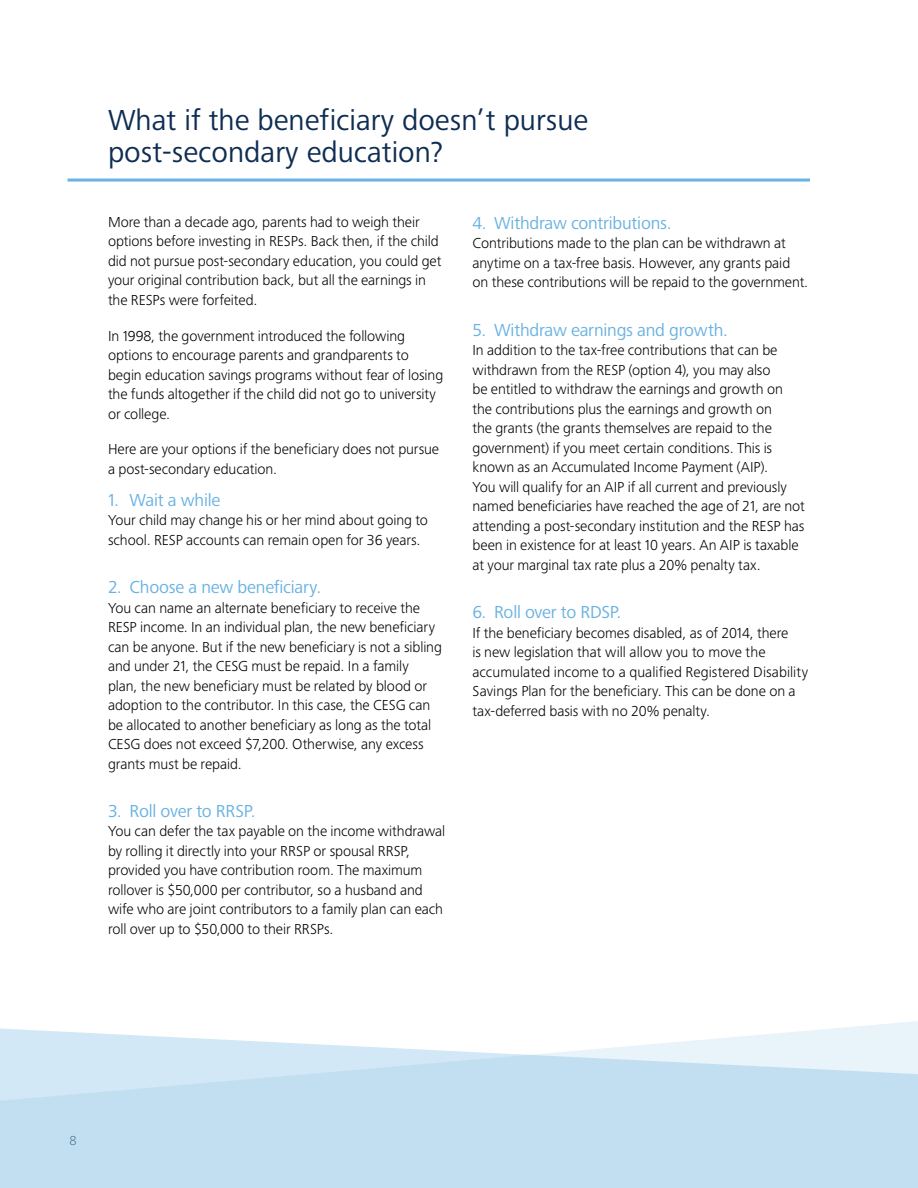
<style>
.page{position:relative;width:918px;height:1188px;background:#fff}
.page>*{position:absolute;margin:0;border:0;box-sizing:border-box;transform-origin:0 0}
.t1{font:30px/32.2px "Frutiger Next Pro";color:#0f2d52}
.t2{font:18px "Frutiger Next Pro";letter-spacing:-.015em;color:#6ab2e2}
.t3{font:300 15px/19.5px "Frutiger Next Pro";letter-spacing:-.005em;color:#000}
.t4{font:300 13.5px "Frutiger Next Pro";color:#485865}
</style>
<div class="page">
<hr style="left:68px;top:179px;width:742px;height:3px;background:#6ab2e2">
<svg style="left:0;top:1028px;width:918px;height:160px;background:#cbe3f4"></svg>
<h1 class="t1" style="left:108px;top:104px;width:482px">What if the beneficiary doesn’t pursue post-secondary education?</h1>
<p class="t3" style="left:108px;top:212px;width:335px">More than a decade ago, parents had to weigh their options before investing in RESPs. Back then, if the child did not pursue post-secondary education, you could get your original contribution back, but all the earnings in the RESPs were forfeited.</p>
<p class="t3" style="left:108px;top:326px;width:337px">In 1998, the government introduced the following options to encourage parents and grandparents to begin education savings programs without fear of losing the funds altogether if the child did not go to university or college.</p>
<p class="t3" style="left:108px;top:439px;width:333px">Here are your options if the beneficiary does not pursue a post-secondary education.</p>
<p class="t2" style="left:108px;top:490px;width:114px">1. Wait a while</p>
<p class="t3" style="left:108px;top:511px;width:322px">Your child may change his or her mind about going to school. RESP accounts can remain open for 36 years.</p>
<p class="t2" style="left:108px;top:577px;width:215px">2. Choose a new beneficiary.</p>
<p class="t3" style="left:108px;top:598px;width:336px">You can name an alternate beneficiary to receive the RESP income. In an individual plan, the new beneficiary can be anyone. But if the new beneficiary is not a sibling and under 21, the CESG must be repaid. In a family plan, the new beneficiary must be related by blood or adoption to the contributor. In this case, the CESG can be allocated to another beneficiary as long as the total CESG does not exceed $7,200. Otherwise, any excess grants must be repaid.</p>
<p class="t2" style="left:108px;top:801px;width:149px">3. Roll over to RRSP.</p>
<p class="t3" style="left:108px;top:822px;width:339px">You can defer the tax payable on the income withdrawal by rolling it directly into your RRSP or spousal RRSP, provided you have contribution room. The maximum rollover is $50,000 per contributor, so a husband and wife who are joint contributors to a family plan can each roll over up to $50,000 to their RRSPs.</p>
<p class="t2" style="left:472px;top:213px;width:201px">4. Withdraw contributions.</p>
<p class="t3" style="left:472px;top:234px;width:337px">Contributions made to the plan can be withdrawn at anytime on a tax-free basis. However, any grants paid on these contributions will be repaid to the government.</p>
<p class="t2" style="left:472px;top:319px;width:257px">5. Withdraw earnings and growth.</p>
<p class="t3" style="left:472px;top:341px;width:334px">In addition to the tax-free contributions that can be withdrawn from the RESP (option 4), you may also<br>be entitled to withdraw the earnings and growth on the contributions plus the earnings and growth on<br>the grants (the grants themselves are repaid to the government) if you meet certain conditions. This is known as an Accumulated Income Payment (AIP).<br>You will qualify for an AIP if all current and previously named beneficiaries have reached the age of 21, are not attending a post-secondary institution and the RESP has been in existence for at least 10 years. An AIP is taxable at your marginal tax rate plus a 20% penalty tax.</p>
<p class="t2" style="left:472px;top:602px;width:150px">6. Roll over to RDSP.</p>
<p class="t3" style="left:472px;top:623px;width:337px">If the beneficiary becomes disabled, as of 2014, there<br>is new legislation that will allow you to move the accumulated income to a qualified Registered Disability Savings Plan for the beneficiary. This can be done on a tax-deferred basis with no 20% penalty.</p>
<p class="t4" style="left:70px;top:1132px;width:9px">8</p>
</div>
